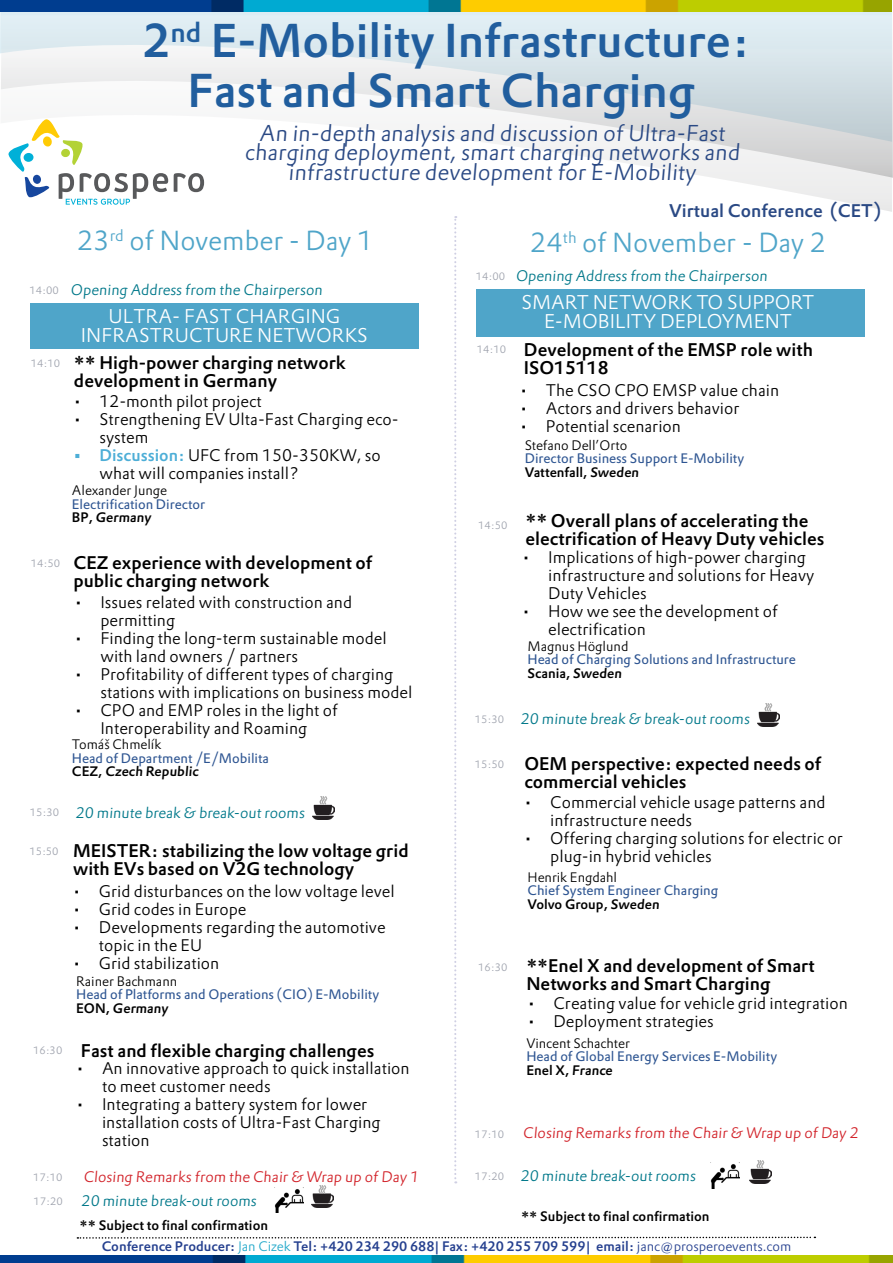
<style>
.page{position:relative;width:893px;height:1263px;background:#fff}
.page>*{position:absolute;margin:0;border:0;box-sizing:border-box;transform-origin:0 0}
.t1{font:46.5px/49.5px "DTL Prokyon ST Medium";color:#215e9e;text-align:center}
.t2{font:27px "DTL Prokyon T Light";color:#4fa5c9}
.t3{font:22.5px/19.5px "DTL Prokyon ST Light";color:#2a4984;text-align:center}
.t4{font:19.5px/19.5px "DTL Prokyon T Light";color:#fff;text-align:center}
.t5{font:18px/18px "DTL Prokyon T Medium";color:#000}
.t6{font:18px "DTL Prokyon T Medium";color:#2a4984}
.t7{font:16.5px/18px "DTL Prokyon T Light";color:#000}
.t8{font:15px "DTL Prokyon T Light";color:#00788a}
.t9{font:15px "DTL Prokyon T Light";color:#d2232a}
.t10{font:13.5px "DTL Prokyon T";color:#2e5592}
.t11{font:13.5px "DTL Prokyon ST Medium";color:#000}
.t12{font:13.5px "DTL Prokyon ST Light";color:#000}
.t13{font:13.5px "DTL Prokyon T Medium";color:#25408f}
.t14{font:10.5px "DTL Prokyon T Light";color:#9ea2ad}
.s1{font-family:"DTL Prokyon T Medium"}
.s2{font-size:10.5px;color:#9ea2ad}
.s3{font-family:"DTL Prokyon T Medium";color:#4daed7}
.s4{font-family:"DTL Prokyon T Light";font-size:10.5px;color:#9ea2ad}
.s5{font-family:"DTL Prokyon T Light";color:#23a9ca}
.s6{font-family:"DTL Prokyon T Light"}
</style>
<div class="page">
<svg style="left:77px;top:1236px;width:738px;height:3px"></svg>
<svg style="left:0;top:11px;width:892px;height:38px;background:#bfd7cc"></svg>
<div style="left:1px;top:15px;width:892px;height:163px;background:#deecf2"></div>
<svg style="left:0;top:49px;width:892px;height:163px"></svg>
<img style="left:0;top:0;width:892px;height:11px">
<img style="left:0;top:1256px;width:892px;height:7px">
<svg style="left:174px;top:173px;width:30px;height:19px"></svg>
<svg style="left:8px;top:118px;width:160px;height:87px"></svg>
<img style="left:312px;top:797px;width:22px;height:22px">
<svg style="left:454px;top:216px;width:2px;height:967px"></svg>
<img style="left:312px;top:1185px;width:22px;height:23px">
<img style="left:275px;top:1187px;width:28px;height:26px">
<img style="left:757px;top:703px;width:22px;height:23px">
<img style="left:750px;top:1160px;width:22px;height:23px">
<img style="left:711px;top:1162px;width:28px;height:26px">
<div style="left:31px;top:304px;width:388px;height:45px;background:#4fa5c9"></div>
<div style="left:476px;top:289px;width:388px;height:47px;background:#4fa5c9"></div>
<h1 class="t1" style="left:142px;top:15px;width:609px"><span class="s1">2</span><sup>nd</sup> E-Mobility Infrastructure:<br>Fast and Smart Charging</h1>
<h3 class="t3" style="left:244px;top:123px;width:499px">An in-depth analysis and discussion of Ultra-Fast charging deployment, smart charging networks and infrastructure development for E-Mobility</h3>
<h2 class="t2" style="left:77px;top:223px;width:298px">23<sup>rd</sup> of November - Day 1</h2>
<p class="t8" style="left:30px;top:280px;width:296px"><span class="s2">14:00</span> Opening Address from the Chairperson</p>
<p class="t14" style="left:31px;top:356px;width:31px">14:10</p>
<p class="t4" style="left:81px;top:306px;width:289px">ULTRA- FAST CHARGING<br>INFRASTRUCTURE NETWORKS</p>
<p class="t5" style="left:74px;top:354px;width:273px">** High-power charging network development in Germany</p>
<p class="t7" style="left:72px;top:392px;width:191px">• 12-month pilot project</p>
<p class="t7" style="left:99px;top:410px;width:301px;text-indent:-27px">• Strengthening EV Ulta-Fast Charging eco&shy;system</p>
<p class="t7" style="left:99px;top:446px;width:283px;text-indent:-27px"><span class="s3">• Discussion:</span> UFC from 150-350KW, so what will companies install?</p>
<p class="t12" style="left:72px;top:481px;width:97px">Alexander Junge</p>
<p class="t10" style="left:72px;top:495px;width:135px">Electrification Director</p>
<p class="t11" style="left:72px;top:508px;width:82px">BP, Germany</p>
<p class="t5" style="left:73px;top:553px;width:300px;text-indent:-43px"><span class="s4">14:50</span> CEZ experience with development of public charging network</p>
<p class="t7" style="left:100px;top:593px;width:253px;text-indent:-27px">• Issues related with construction and permitting</p>
<p class="t7" style="left:100px;top:629px;width:288px;text-indent:-27px">• Finding the long-term sustainable model with land owners / partners</p>
<p class="t7" style="left:100px;top:665px;width:313px;text-indent:-27px">• Profitability of different types of charging stations with implications on business model</p>
<p class="t7" style="left:73px;top:701px;width:266px;text-align:center">• CPO and EMP roles in the light of<br>Interoperability and Roaming</p>
<p class="t12" style="left:72px;top:736px;width:91px">Tomáš Chmelík</p>
<p class="t10" style="left:72px;top:749px;width:199px">Head of Department /E/Mobilita</p>
<p class="t11" style="left:72px;top:763px;width:130px">CEZ, Czech Republic</p>
<p class="t8" style="left:30px;top:802px;width:278px"><span class="s2">15:30</span> 20 minute break &amp; break-out rooms</p>
<p class="t14" style="left:29px;top:844px;width:31px">15:50</p>
<p class="t14" style="left:33px;top:1043px;width:31px">16:30</p>
<p class="t5" style="left:73px;top:841px;width:337px">MEISTER: stabilizing the low voltage grid with EVs based on V2G technology</p>
<p class="t7" style="left:72px;top:882px;width:324px">• Grid disturbances on the low voltage level</p>
<p class="t7" style="left:72px;top:900px;width:176px">• Grid codes in Europe</p>
<p class="t7" style="left:99px;top:918px;width:288px;text-indent:-27px">• Developments regarding the automotive topic in the EU</p>
<p class="t7" style="left:72px;top:954px;width:149px">• Grid stabilization</p>
<p class="t12" style="left:76px;top:972px;width:103px">Rainer Bachmann</p>
<p class="t10" style="left:76px;top:985px;width:305px">Head of Platforms and Operations (CIO) E-Mobility</p>
<p class="t11" style="left:76px;top:999px;width:95px">EON, Germany</p>
<p class="t5" style="left:81px;top:1041px;width:295px">Fast and flexible charging challenges</p>
<p class="t7" style="left:102px;top:1059px;width:309px;text-indent:-27px">• An innovative approach to quick installation to meet customer needs</p>
<p class="t7" style="left:102px;top:1095px;width:280px;text-indent:-27px">• Integrating a battery system for lower installation costs of Ultra-Fast Charging station</p>
<p class="t14" style="left:33px;top:1170px;width:31px">17:10</p>
<p class="t9" style="left:83px;top:1167px;width:339px">Closing Remarks from the Chair &amp; Wrap up of Day 1</p>
<p class="t8" style="left:34px;top:1191px;width:226px"><span class="s2">17:20</span> 20 minute break-out rooms</p>
<p class="t11" style="left:80px;top:1216px;width:190px">** Subject to final confirmation</p>
<p class="t6" style="left:669px;top:198px;width:213px">Virtual Conference (CET)</p>
<h2 class="t2" style="left:530px;top:225px;width:298px">24<sup>th</sup> of November - Day 2</h2>
<p class="t8" style="left:476px;top:266px;width:295px"><span class="s2">14:00</span> Opening Address from the Chairperson</p>
<p class="t4" style="left:521px;top:292px;width:295px">SMART NETWORK TO SUPPORT<br>E-MOBILITY DEPLOYMENT</p>
<p class="t5" style="left:524px;top:341px;width:291px;text-indent:-47px"><sup>14:10</sup> Development of the EMSP role with<br>ISO15118</p>
<p class="t7" style="left:519px;top:381px;width:262px">• The CSO CPO EMSP value chain</p>
<p class="t7" style="left:519px;top:399px;width:222px">• Actors and drivers behavior</p>
<p class="t7" style="left:519px;top:417px;width:164px">• Potential scenarion</p>
<p class="t12" style="left:525px;top:436px;width:104px">Stefano Dell’Orto</p>
<p class="t10" style="left:525px;top:449px;width:221px">Director Business Support E-Mobility</p>
<p class="t11" style="left:525px;top:463px;width:117px">Vattenfall, Sweden</p>
<p class="t14" style="left:478px;top:518px;width:31px">14:50</p>
<p class="t5" style="left:525px;top:511px;width:300px">** Overall plans of accelerating the electrification of Heavy Duty vehicles</p>
<p class="t7" style="left:548px;top:548px;width:268px;text-indent:-27px">• Implications of high-power charging infrastructure and solutions for Heavy<br>Duty Vehicles</p>
<p class="t7" style="left:548px;top:602px;width:231px;text-indent:-27px">• How we see the development of electrification</p>
<p class="t12" style="left:527px;top:637px;width:103px">Magnus Höglund</p>
<p class="t10" style="left:527px;top:651px;width:270px">Head of Charging Solutions and Infrastructure</p>
<p class="t11" style="left:527px;top:664px;width:97px">Scania, Sweden</p>
<p class="t8" style="left:475px;top:709px;width:278px"><span class="s2">15:30</span> 20 minute break &amp; break-out rooms</p>
<p class="t14" style="left:475px;top:757px;width:31px">15:50</p>
<p class="t5" style="left:524px;top:754px;width:298px">OEM perspective: expected needs of commercial vehicles</p>
<p class="t7" style="left:550px;top:793px;width:277px;text-indent:-27px">• Commercial vehicle usage patterns and infrastructure needs</p>
<p class="t7" style="left:550px;top:829px;width:294px;text-indent:-27px">• Offering charging solutions for electric or plug-in hybrid vehicles</p>
<p class="t12" style="left:527px;top:868px;width:91px">Henrik Engdahl</p>
<p class="t10" style="left:527px;top:881px;width:192px">Chief System Engineer Charging</p>
<p class="t11" style="left:527px;top:895px;width:135px">Volvo Group, Sweden</p>
<p class="t14" style="left:478px;top:960px;width:31px">16:30</p>
<p class="t5" style="left:526px;top:956px;width:290px">**Enel X and development of Smart<br>Networks and Smart Charging</p>
<p class="t7" style="left:526px;top:994px;width:323px">• Creating value for vehicle grid integration</p>
<p class="t7" style="left:526px;top:1012px;width:189px">• Deployment strategies</p>
<p class="t12" style="left:526px;top:1034px;width:105px">Vincent Schachter</p>
<p class="t10" style="left:526px;top:1047px;width:252px">Head of Global Energy Services E-Mobility</p>
<p class="t11" style="left:526px;top:1061px;width:89px">Enel X, France</p>
<p class="t9" style="left:475px;top:1123px;width:387px"><span class="s2">17:10</span> Closing Remarks from the Chair &amp; Wrap up of Day 2</p>
<p class="t8" style="left:475px;top:1166px;width:224px"><span class="s2">17:20</span> 20 minute break-out rooms</p>
<p class="t11" style="left:521px;top:1207px;width:190px">** Subject to final confirmation</p>
<p class="t13" style="left:102px;top:1237px;width:691px">Conference Producer: <span class="s5">Jan Cizek</span> Tel: +420 234 290 688| Fax: +420 255 709 599| email: <span class="s6">janc@prosperoevents.com</span></p>
</div>
